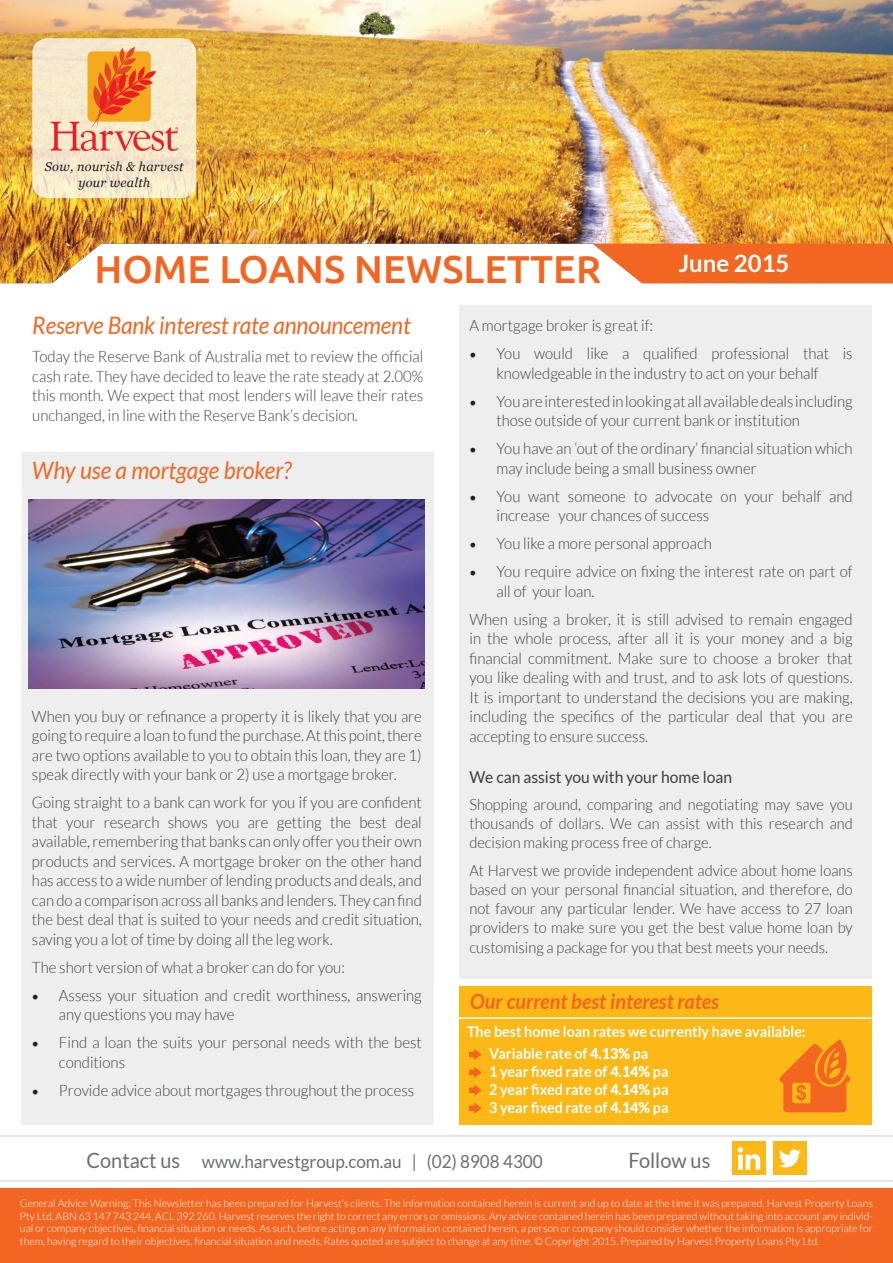
<style>
.page{position:relative;width:893px;height:1263px;background:#fff}
.page>*{position:absolute;margin:0;border:0;box-sizing:border-box;transform-origin:0 0}
.t1{font:500 39px "Ubuntu";color:#f36621}
.t2{font:italic 24px "Lato";letter-spacing:-.01em;color:#f36621;scale:.95 1}
.t3{font:700 24px "Lato";color:#fff}
.t4{font:italic 700 21px "Lato";color:#f36621;scale:.95 1}
.t5{font:21px "Lato";color:#6c6d70;scale:.95 1}
.t6{font:18px "Lato";color:#6c6d70;scale:.95 1}
.t7{font:16.5px "Lato";color:#3e3e3f;scale:.95 1}
.t8{font:300 15.75px/19.5px "Lato";color:#3e3e3f;scale:.95 1}
.t9{font:300 15.45px/19.2px "Lato";color:#3e3e3f;text-align:justify;scale:.95 1}
.t10{font:700 15px/18px "Lato";color:#fff;scale:.95 1}
.t11{font:300 15px/18px "Ubuntu";color:#231f20;scale:.95 1}
.t12{font:italic 12.75px/15.3px "Georgia";letter-spacing:.02em;color:#231f20;text-align:center}
.t13{font:300 10.5px/12.6px "Lato";color:#fff;text-align:justify}
.s1{font-family:"Minion Pro";font-weight:400;font-size:18px;color:#231f20}
.s2{font-weight:900}
.s3{font-size:21px}
</style>
<div class="page">
<img style="left:0;top:0;width:893px;height:283px">
<svg style="left:593px;top:244px;width:300px;height:39px;background:#f37233"></svg>
<div style="left:459px;top:306px;width:412px;height:673px;background:#eeeeef"></div>
<div style="left:21px;top:452px;width:413px;height:673px;background:#eeeeef"></div>
<hr style="left:0;top:1135px;width:893px;height:1px;background:#d1d2d4">
<hr style="left:0;top:1180px;width:893px;height:1px;background:#d1d2d4">
<div style="left:732px;top:1142px;width:34px;height:33px;background:#fbb817"></div>
<svg style="left:738px;top:1147px;width:22px;height:23px"></svg>
<div style="left:773px;top:1142px;width:33px;height:33px;background:#fbb817"></div>
<svg style="left:779px;top:1149px;width:22px;height:18px"></svg>
<div style="left:0;top:1188px;width:893px;height:75px;background:#f36621"></div>
<div style="left:459px;top:986px;width:412px;height:139px;background:#fbb817"></div>
<svg style="left:779px;top:1039px;width:71px;height:73px"></svg>
<svg style="left:469px;top:1049px;width:13px;height:11px"></svg>
<svg style="left:469px;top:1067px;width:13px;height:11px"></svg>
<svg style="left:469px;top:1085px;width:13px;height:11px"></svg>
<svg style="left:469px;top:1103px;width:13px;height:11px"></svg>
<hr style="left:459px;top:1017px;width:412px;height:2px;background:#fff">
<svg style="left:32px;top:38px;width:164px;height:160px;background:#f5e8cb"></svg>
<svg style="left:50px;top:47px;width:128px;height:104px;background:#f3b585"></svg>
<img style="left:29px;top:500px;width:395px;height:189px">
<p class="t12" style="left:45px;top:159px;width:140px">Sow, nourish &amp; harvest your wealth</p>
<h1 class="t1" style="left:94px;top:245px;width:508px">HOME LOANS NEWSLETTER</h1>
<h2 class="t3" style="left:679px;top:250px;width:112px">June 2015</h2>
<h2 class="t2" style="left:32px;top:312px;width:400px">Reserve Bank interest rate announcement</h2>
<p class="t8" style="left:32px;top:347px;width:413px;text-align:justify">Today the Reserve Bank of Australia met to review the official cash rate. They have decided to leave the rate steady at 2.00% this month. We expect that most lenders will leave their rates unchanged, in line with the Reserve Bank’s decision.</p>
<h2 class="t2" style="left:32px;top:457px;width:275px">Why use a mortgage broker?</h2>
<p class="t8" style="left:32px;top:706px;width:412px;text-align:justify">When you buy or refinance a property it is likely that you are going to require a loan to fund the purchase. At this point, there are two options available to you to obtain this loan, they are 1) speak directly with your bank or 2) use a mortgage broker.</p>
<p class="t8" style="left:32px;top:793px;width:412px;text-align:justify">Going straight to a bank can work for you if you are confident that your research shows you are getting the best deal available, remembering that banks can only offer you their own products and services. A mortgage broker on the other hand has access to a wide number of lending products and deals, and can do a comparison across all banks and lenders. They can find the best deal that is suited to your needs and credit situation, saving you a lot of time by doing all the leg work.</p>
<p class="t8" style="left:32px;top:957px;width:331px">The short version of what a broker can do for you:</p>
<p class="t8" style="left:59px;top:985px;width:383px;text-indent:-27px"><span class="s1">•</span> Assess your situation and credit worthiness, answering any questions you may have</p>
<p class="t8" style="left:59px;top:1033px;width:384px;text-indent:-27px"><span class="s1">•</span> Find a loan the suits your personal needs with the best conditions</p>
<p class="t8" style="left:32px;top:1080px;width:404px"><span class="s1">•</span> Provide advice about mortgages throughout the process</p>
<p class="t8" style="left:469px;top:316px;width:195px">A mortgage broker is great if:</p>
<p class="t8" style="left:469px;top:344px;width:405px;text-align:center"><span class="s1">•</span> You would like a qualified professional that is knowledgeable in the industry to act on your behalf</p>
<p class="t8" style="left:496px;top:391px;width:376px;text-indent:-27px"><span class="s1">•</span> You are interested in looking at all available deals including those outside of your current bank or institution</p>
<p class="t8" style="left:496px;top:439px;width:376px;text-indent:-27px"><span class="s1">•</span> You have an ‘out of the ordinary’ financial situation which may include being a small business owner</p>
<p class="t8" style="left:496px;top:486px;width:377px;text-indent:-27px"><span class="s1">•</span> You want someone to advocate on your behalf and increase your chances of success</p>
<p class="t8" style="left:469px;top:534px;width:257px"><span class="s1">•</span> You like a more personal approach</p>
<p class="t8" style="left:496px;top:562px;width:377px;text-indent:-27px"><span class="s1">•</span> You require advice on fixing the interest rate on part of all of your loan.</p>
<p class="t8" style="left:469px;top:609px;width:405px;text-align:justify">When using a broker, it is still advised to remain engaged in the whole process, after all it is your money and a big financial commitment. Make sure to choose a broker that you like dealing with and trust, and to ask lots of questions.<br>It is important to understand the decisions you are making, including the specifics of the particular deal that you are accepting to ensure success.</p>
<p class="t7" style="left:469px;top:767px;width:278px">We can assist you with your home loan</p>
<p class="t9" style="left:469px;top:795px;width:405px">Shopping around, comparing and negotiating may save you thousands of dollars. We can assist with this research and decision making process free of charge.</p>
<p class="t9" style="left:469px;top:861px;width:405px">At Harvest we provide independent advice about home loans based on your personal financial situation, and therefore, do not favour any particular lender. We have access to 27 loan providers to make sure you get the best value home loan by customising a package for you that best meets your needs.</p>
<p class="t11" style="left:469px;top:682px;width:161px">Housing Loan Approvals as at July 2014</p>
<h3 class="t4" style="left:470px;top:989px;width:263px">Our current best interest rates</h3>
<p class="t10" style="left:489px;top:1020px;width:335px;line-height:22.4px;text-indent:-22px">The best home loan rates we currently have available:<br>Variable rate of <span class="s2">4.13%</span> pa</p>
<p class="t10" style="left:489px;top:1062px;width:190px;text-align:justify">1 year fixed rate of <span class="s2">4.14%</span> pa 2 year fixed rate of <span class="s2">4.14%</span> pa 3 year fixed rate of <span class="s2">4.14%</span> pa</p>
<p class="t6" style="left:87px;top:1152px;width:482px"><span class="s3">Contact us</span> www.harvestgroup.com.au | (02) 8908 4300</p>
<h3 class="t5" style="left:628px;top:1149px;width:88px">Follow us</h3>
<p class="t13" style="left:20px;top:1197px;width:854px">General Advice Warning: This Newsletter has been prepared for Harvest’s clients. The information contained herein is current and up to date at the time it was prepared. Harvest Property Loans Pty Ltd, ABN 63 147 743 244, ACL 392 260. Harvest reserves the right to correct any errors or omissions. Any advice contained herein has been prepared without taking into account any individ&shy;ual or company objectives, financial situation or needs. As such, before acting on any information contained herein, a person or company should consider whether the information is appropriate for them, having regard to their objectives, financial situation and needs. Rates quoted are subject to change at any time. © Copyright 2015. Prepared by Harvest Property Loans Pty Ltd.</p>
</div>
